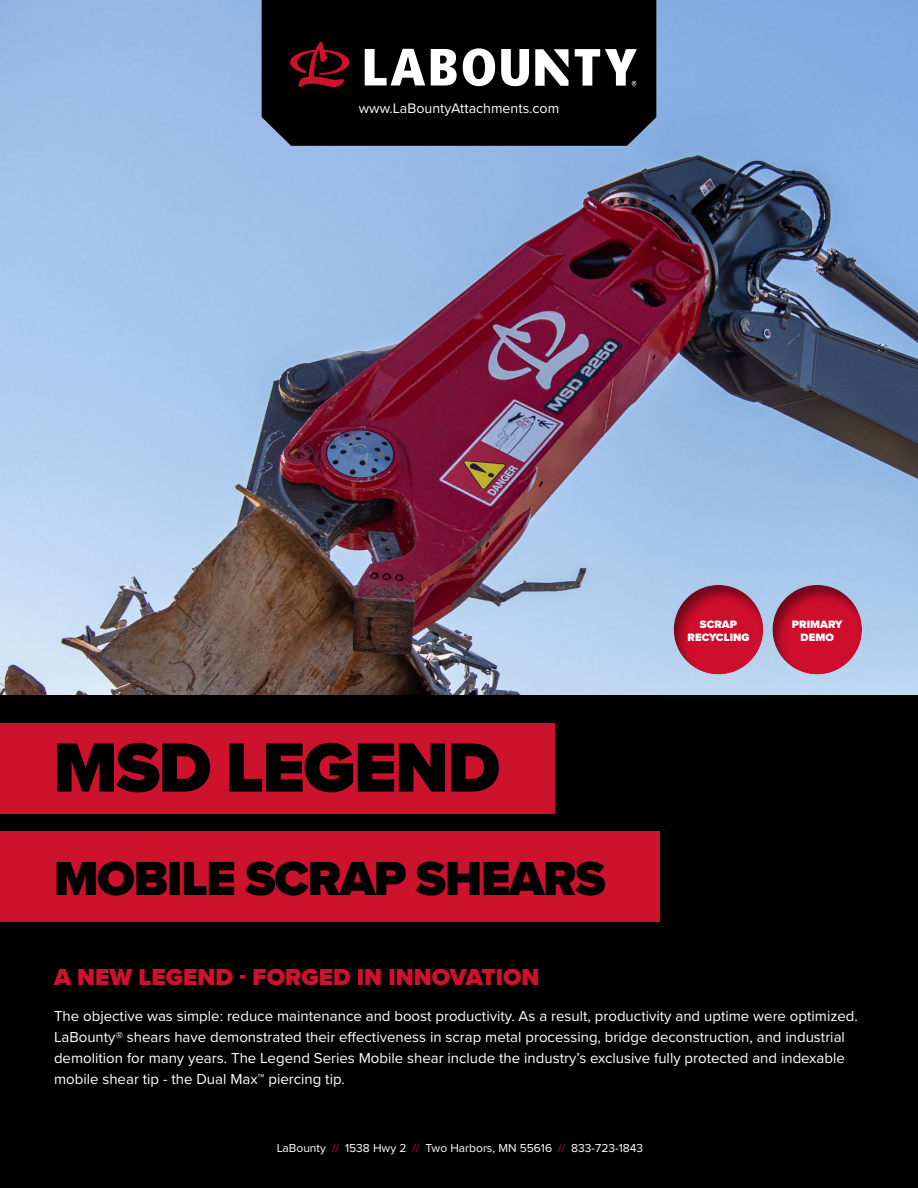
<style>
.page{position:relative;width:918px;height:1188px;background:#fff}
.page>*{position:absolute;margin:0;border:0;box-sizing:border-box;transform-origin:0 0}
.t1{font:900 72px "Proxima Nova";letter-spacing:-.025em;color:#000}
.t2{font:900 49.5px "Proxima Nova";letter-spacing:-.025em;color:#000}
.t3{font:900 24px "Proxima Nova";color:#cd122d}
.t4{font:15px/21px "Proxima Nova";color:#fff}
.t5{font:14.25px "Proxima Nova";color:#fff}
.t6{font:12px "Proxima Nova";color:#fff}
.t7{font:900 11.1px/13.4px "Proxima Nova";color:#fff;text-align:center}
.s1{color:#ce0e2d}
</style>
<div class="page">
<img style="left:0;top:0;width:918px;height:695px">
<div style="left:0;top:695px;width:918px;height:493px;background:#000"></div>
<div style="left:0;top:723px;width:554px;height:91px;background:#cd122d"></div>
<div style="left:0;top:832px;width:660px;height:90px;background:#cd122d"></div>
<div style="left:262px;top:0;width:394px;height:146px;background:#000"></div>
<svg style="left:535px;top:49px;width:34px;height:37px"></svg>
<svg style="left:365px;top:49px;width:60px;height:36px"></svg>
<svg style="left:431px;top:49px;width:26px;height:37px"></svg>
<svg style="left:463px;top:48px;width:32px;height:38px"></svg>
<svg style="left:501px;top:49px;width:28px;height:37px"></svg>
<svg style="left:575px;top:49px;width:62px;height:37px"></svg>
<svg style="left:290px;top:42px;width:59px;height:46px;background:#45060f"></svg>
<div style="left:746px;top:561px;width:143px;height:114px;background:#000;opacity:.45"></div>
<div style="left:647px;top:564px;width:144px;height:112px;background:#000;opacity:.45"></div>
<p class="t5" style="left:359px;top:98px;width:202px">www.LaBountyAttachments.com</p>
<h1 class="t1" style="left:53px;top:714px;width:449px">MSD LEGEND</h1>
<h2 class="t2" style="left:54px;top:841px;width:553px">MOBILE SCRAP SHEARS</h2>
<p class="t7" style="left:688px;top:617px;width:63px">SCRAP<br>RECYCLING</p>
<p class="t7" style="left:792px;top:617px;width:52px">PRIMARY<br>DEMO</p>
<h3 class="t3" style="left:54px;top:959px;width:487px">A NEW LEGEND - FORGED IN INNOVATION</h3>
<p class="t4" style="left:54px;top:1005px;width:806px">The objective was simple: reduce maintenance and boost productivity. As a result, productivity and uptime were optimized.<br>LaBounty® shears have demonstrated their effectiveness in scrap metal processing, bridge deconstruction, and industrial demolition for many years. The Legend Series Mobile shear include the industry’s exclusive fully protected and indexable mobile shear tip - the Dual Max™ piercing tip.</p>
<p class="t6" style="left:277px;top:1139px;width:368px">LaBounty <span class="s1">//</span> 1538 Hwy 2 <span class="s1">//</span> Two Harbors, MN 55616 <span class="s1">//</span> 833-723-1843</p>
</div>
